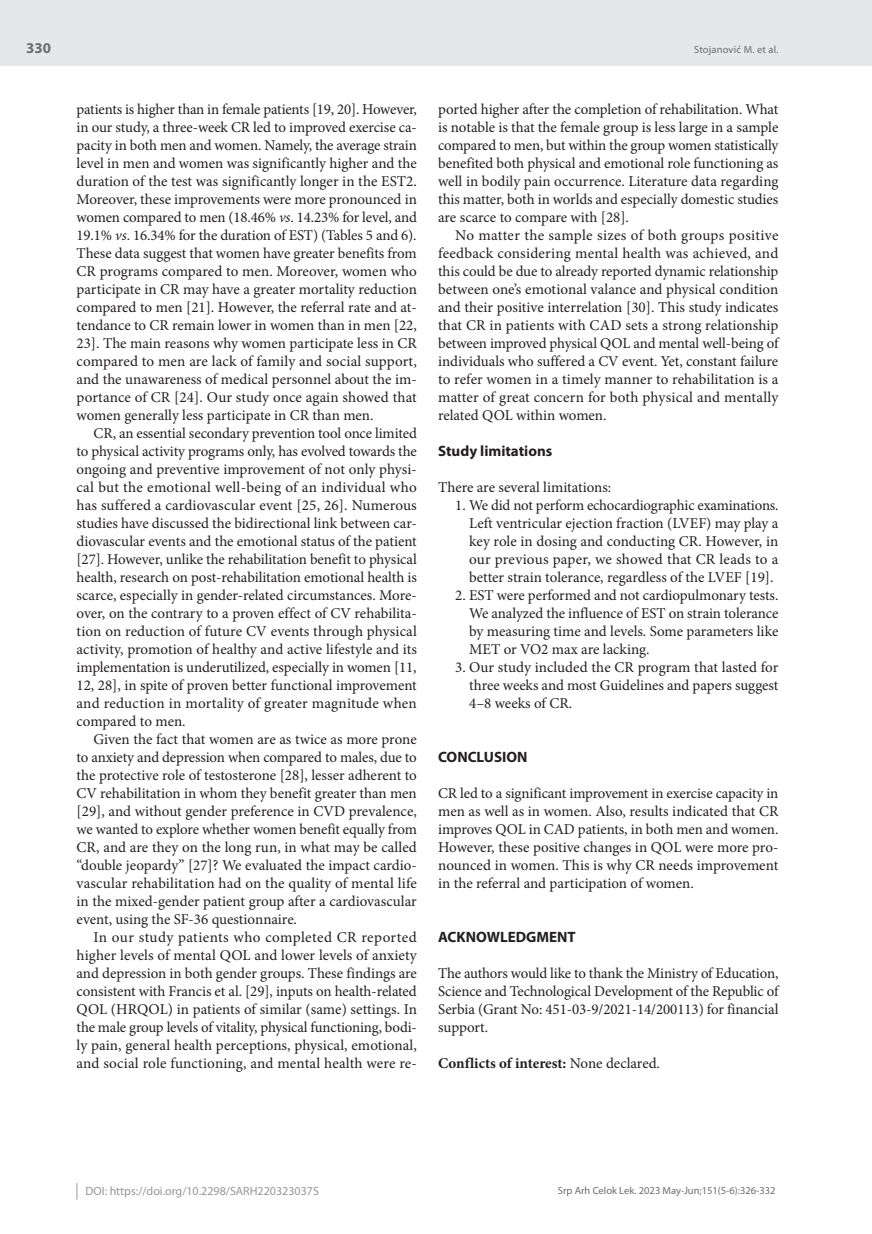
<style>
.page{position:relative;width:872px;height:1234px;background:#fff}
.page>*{position:absolute;margin:0;border:0;box-sizing:border-box;transform-origin:0 0}
.t1{font:15px/18px "Minion Pro";color:#231f20;text-align:justify}
.t2{font:700 15px "Myriad Pro";color:#231f20}
.t3{font:700 15px "Minion Pro";color:#231f20}
.t4{font:700 15px "Myriad Pro";color:#6c6d70}
.t5{font:12px "Myriad Pro";color:#939598}
.t6{font:10.5px "Myriad Pro";color:#6c6d70}
.s1{font-style:italic}
.s2{font-weight:400}
</style>
<div class="page">
<div style="left:0;top:0;width:872px;height:66px;background:#e6e7e9"></div>
<svg style="left:77px;top:1183px;width:1px;height:16px"></svg>
<p class="t4" style="left:26px;top:38px;width:26px">330</p>
<p class="t1" style="left:77px;top:100px;width:342px">patients is higher than in female patients [19, 20]. However, in our study, a three-week CR led to improved exercise ca&shy;pacity in both men and women. Namely, the average strain level in men and women was significantly higher and the duration of the test was significantly longer in the EST2.<br>Moreover, these improvements were more pronounced in women compared to men (18.46% <span class="s1">vs</span>. 14.23% for level, and 19.1% <span class="s1">vs</span>. 16.34% for the duration of EST) (Tables 5 and 6).<br>These data suggest that women have greater benefits from CR programs compared to men. Moreover, women who participate in CR may have a greater mortality reduction compared to men [21]. However, the referral rate and at&shy;tendance to CR remain lower in women than in men [22, 23]. The main reasons why women participate less in CR compared to men are lack of family and social support, and the unawareness of medical personnel about the im&shy;portance of CR [24]. Our study once again showed that women generally less participate in CR than men.</p>
<p class="t1" style="left:77px;top:424px;width:342px;text-indent:17px">CR, an essential secondary prevention tool once limited to physical activity programs only, has evolved towards the ongoing and preventive improvement of not only physi&shy;cal but the emotional well-being of an individual who has suffered a cardiovascular event [25, 26]. Numerous studies have discussed the bidirectional link between car&shy;diovascular events and the emotional status of the patient [27]. However, unlike the rehabilitation benefit to physical health, research on post-rehabilitation emotional health is scarce, especially in gender-related circumstances. More&shy;over, on the contrary to a proven effect of CV rehabilita&shy;tion on reduction of future CV events through physical activity, promotion of healthy and active lifestyle and its implementation is underutilized, especially in women [11, 12, 28], in spite of proven better functional improvement and reduction in mortality of greater magnitude when compared to men.</p>
<p class="t1" style="left:77px;top:730px;width:342px;text-indent:17px">Given the fact that women are as twice as more prone to anxiety and depression when compared to males, due to the protective role of testosterone [28], lesser adherent to CV rehabilitation in whom they benefit greater than men [29], and without gender preference in CVD prevalence, we wanted to explore whether women benefit equally from CR, and are they on the long run, in what may be called “double jeopardy” [27]? We evaluated the impact cardio&shy;vascular rehabilitation had on the quality of mental life in the mixed-gender patient group after a cardiovascular event, using the SF-36 questionnaire.</p>
<p class="t1" style="left:77px;top:928px;width:342px;text-indent:17px">In our study patients who completed CR reported higher levels of mental QOL and lower levels of anxiety and depression in both gender groups. These findings are consistent with Francis et al. [29], inputs on health-related QOL (HRQOL) in patients of similar (same) settings. In the male group levels of vitality, physical functioning, bodi&shy;ly pain, general health perceptions, physical, emotional, and social role functioning, and mental health were re-</p>
<p class="t6" style="left:694px;top:43px;width:86px">Stojanović M. et al.</p>
<p class="t1" style="left:438px;top:100px;width:342px">ported higher after the completion of rehabilitation. What is notable is that the female group is less large in a sample compared to men, but within the group women statistically benefited both physical and emotional role functioning as well in bodily pain occurrence. Literature data regarding this matter, both in worlds and especially domestic studies are scarce to compare with [28].</p>
<p class="t1" style="left:438px;top:226px;width:342px;text-indent:17px">No matter the sample sizes of both groups positive feedback considering mental health was achieved, and this could be due to already reported dynamic relationship between one’s emotional valance and physical condition and their positive interrelation [30]. This study indicates that CR in patients with CAD sets a strong relationship between improved physical QOL and mental well-being of individuals who suffered a CV event. Yet, constant failure to refer women in a timely manner to rehabilitation is a matter of great concern for both physical and mentally related QOL within women.</p>
<p class="t2" style="left:438px;top:441px;width:116px">Study limitations</p>
<p class="t1" style="left:438px;top:478px;width:175px">There are several limitations:</p>
<p class="t1" style="left:469px;top:496px;width:311px;text-indent:-14px">1. We did not perform echocardiographic examinations.<br>Left ventricular ejection fraction (LVEF) may play a key role in dosing and conducting CR. However, in our previous paper, we showed that CR leads to a better strain tolerance, regardless of the LVEF [19].</p>
<p class="t1" style="left:469px;top:586px;width:311px;text-indent:-14px">2. EST were performed and not cardiopulmonary tests.<br>We analyzed the influence of EST on strain tolerance by measuring time and levels. Some parameters like MET or VO2 max are lacking.</p>
<p class="t1" style="left:469px;top:658px;width:311px;text-indent:-14px">3. Our study included the CR program that lasted for three weeks and most Guidelines and papers suggest 4–8 weeks of CR.</p>
<p class="t2" style="left:438px;top:747px;width:91px">CONCLUSION</p>
<p class="t1" style="left:438px;top:784px;width:342px">CR led to a significant improvement in exercise capacity in men as well as in women. Also, results indicated that CR improves QOL in CAD patients, in both men and women.<br>However, these positive changes in QOL were more pro&shy;nounced in women. This is why CR needs improvement in the referral and participation of women.</p>
<p class="t2" style="left:438px;top:927px;width:139px">ACKNOWLEDGMENT</p>
<p class="t1" style="left:438px;top:964px;width:342px">The authors would like to thank the Ministry of Education, Science and Technological Development of the Republic of Serbia (Grant No: 451-03-9/2021-14/200113) for financial support.</p>
<p class="t3" style="left:438px;top:1052px;width:223px">Conflicts of interest: <span class="s2">None declared.</span></p>
<p class="t5" style="left:86px;top:1183px;width:235px">DOI: https://doi.org/10.2298/SARH220323037S</p>
<p class="t6" style="left:558px;top:1184px;width:219px">Srp Arh Celok Lek. 2023 May-Jun;151(5-6):326-332</p>
</div>
